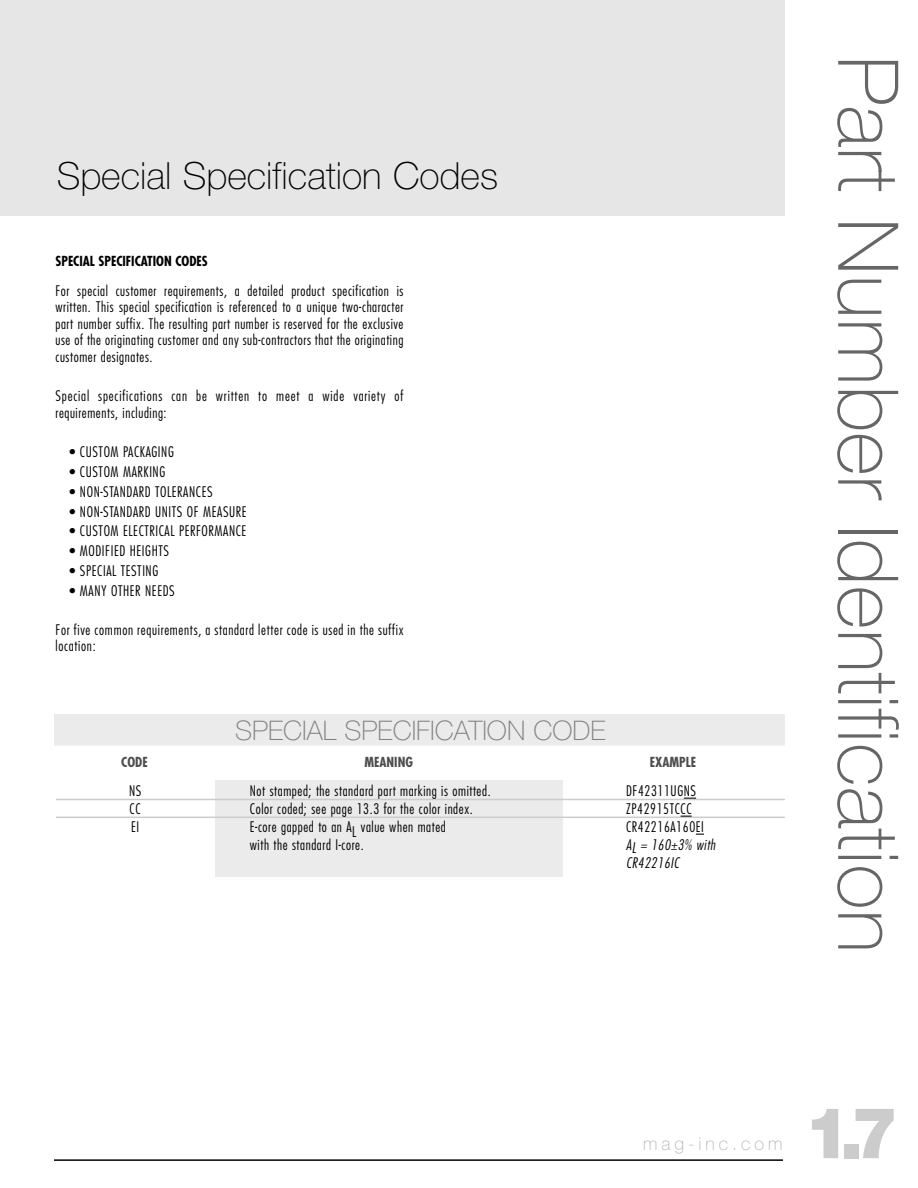
<style>
.page{position:relative;width:918px;height:1188px;background:#fff}
.page>*{position:absolute;margin:0;border:0;box-sizing:border-box;transform-origin:0 0}
.t1{font:100 84px "Helvetica Neue";color:#666}
.t2{font:900 70.8px "Helvetica Neue";color:#ccc}
.t3{font:100 37.5px "Helvetica Neue";color:#000}
.t4{font:100 27px "Helvetica Neue";color:#808080}
.t5{font:100 18px "Helvetica Neue";letter-spacing:.22em;color:#b3b3b3}
.t6{font:300 condensed 14.25px/16.5px "Futura";letter-spacing:.04em;color:#000;text-align:justify}
.t7{font:300 condensed 14.25px/16.5px "Futura";letter-spacing:.06em;color:#000}
.t8{font:italic 300 condensed 14.25px/18px "Futura";letter-spacing:.04em;color:#000}
.t9{font:700 condensed 13.5px "Futura";color:#000}
.t10{font:700 condensed 13.5px "Futura";color:#4d4d4d}
</style>
<div class="page">
<hr style="left:54px;top:1159px;width:729px;height:2px;background:#000">
<div style="left:0;top:0;width:784px;height:216px;background:#e6e6e6"></div>
<div style="left:215px;top:780px;width:347px;height:97px;background:#ebebeb"></div>
<hr style="left:56px;top:799px;width:729px;height:1px;background:#ccc">
<hr style="left:56px;top:817px;width:729px;height:1px;background:#ccc">
<svg style="left:684px;top:798px;width:12px;height:1px"></svg>
<div style="left:54px;top:714px;width:731px;height:32px;background:#ebebeb"></div>
<h3 class="t3" style="left:57px;top:162px;width:443px">Special Specification Codes</h3>
<p class="t9" style="left:56px;top:255px;width:154px">SPECIAL SPECIFICATION CODES</p>
<p class="t6" style="left:56px;top:283px;width:349px">For special customer requirements, a detailed product specification is written. This special specification is referenced to a unique two-character part number suffix. The resulting part number is reserved for the exclusive use of the originating customer and any sub-contractors that the originating customer designates.</p>
<p class="t7" style="left:56px;top:389px;width:349px">Special specifications can be written to meet a wide variety of requirements, including:</p>
<p class="t6" style="left:70px;top:445px;width:106px">• CUSTOM PACKAGING</p>
<p class="t6" style="left:70px;top:465px;width:97px">• CUSTOM MARKING</p>
<p class="t6" style="left:70px;top:484px;width:145px">• NON-STANDARD TOLERANCES</p>
<p class="t6" style="left:70px;top:504px;width:179px">• NON-STANDARD UNITS OF MEASURE</p>
<p class="t6" style="left:70px;top:524px;width:178px">• CUSTOM ELECTRICAL PERFORMANCE</p>
<p class="t6" style="left:70px;top:543px;width:101px">• MODIFIED HEIGHTS</p>
<p class="t6" style="left:70px;top:563px;width:90px">• SPECIAL TESTING</p>
<p class="t6" style="left:70px;top:583px;width:107px">• MANY OTHER NEEDS</p>
<p class="t6" style="left:56px;top:622px;width:349px">For five common requirements, a standard letter code is used in the suffix location:</p>
<h3 class="t4" style="left:235px;top:720px;width:372px">SPECIAL SPECIFICATION CODE</h3>
<p class="t10" style="left:121px;top:756px;width:28px">CODE</p>
<p class="t10" style="left:364px;top:756px;width:50px">MEANING</p>
<p class="t10" style="left:650px;top:756px;width:48px">EXAMPLE</p>
<p class="t6" style="left:129px;top:783px;width:14px">NS</p>
<p class="t6" style="left:250px;top:783px;width:242px">Not stamped; the standard part marking is omitted.</p>
<p class="t6" style="left:626px;top:783px;width:72px">DF42311UGNS</p>
<p class="t6" style="left:130px;top:801px;width:13px">CC</p>
<p class="t6" style="left:250px;top:801px;width:224px">Color coded; see page 13.3 for the color index.</p>
<p class="t6" style="left:626px;top:801px;width:67px">ZP42915TCCC</p>
<p class="t6" style="left:131px;top:819px;width:10px">EI</p>
<p class="t6" style="left:250px;top:819px;width:197px">E-core gapped to an AL value when mated</p>
<p class="t6" style="left:626px;top:819px;width:79px">CR42216A160EI</p>
<p class="t6" style="left:250px;top:837px;width:115px">with the standard I-core.</p>
<p class="t8" style="left:626px;top:837px;width:91px">AL = 160±3% with<br>CR42216IC</p>
<h1 class="t1" style="left:898px;top:56px;width:899px;rotate:90deg">Part Number Identification</h1>
<p class="t5" style="left:643px;top:1137px;width:141px">mag-inc.com</p>
<h2 class="t2" style="left:804px;top:1108px;width:96px">1.7</h2>
</div>
